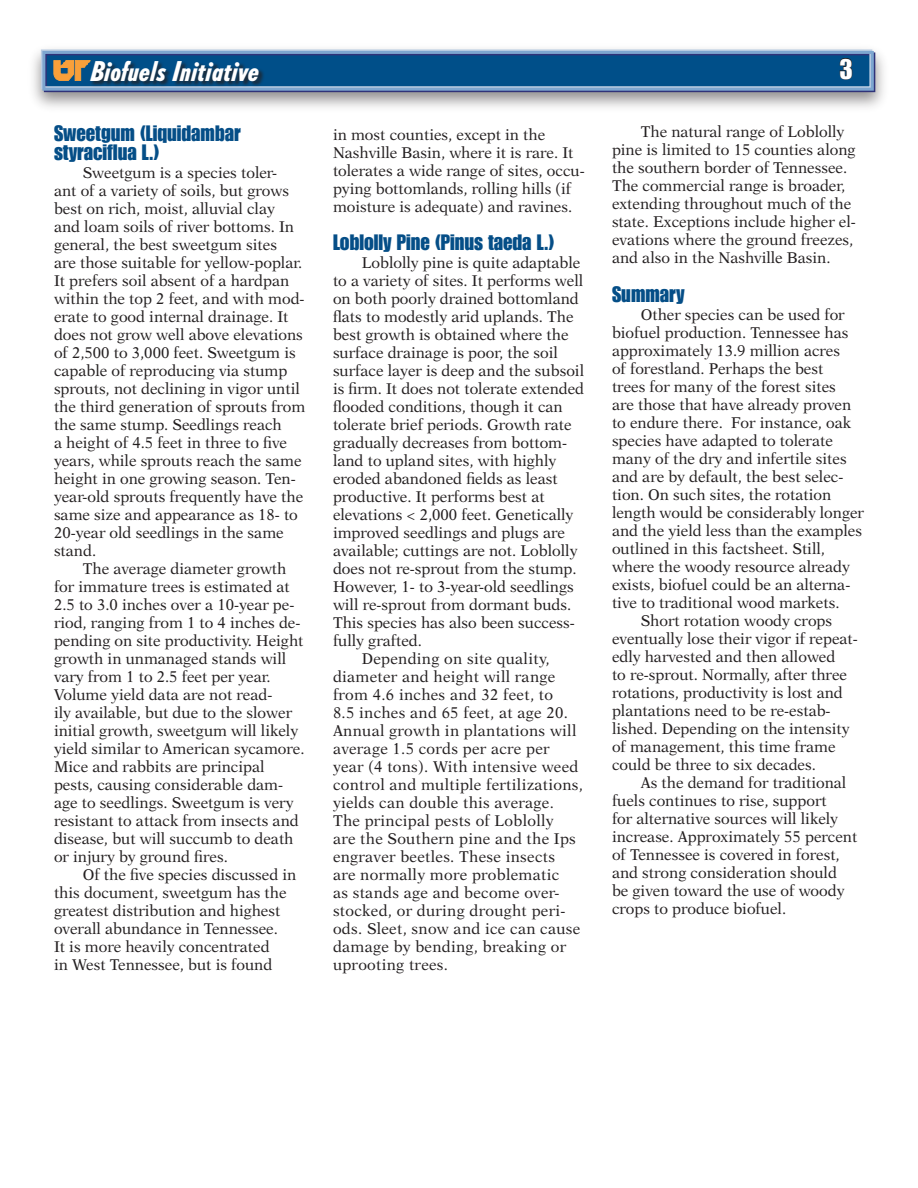
<style>
.page{position:relative;width:918px;height:1188px;background:#fff}
.page>*{position:absolute;margin:0;border:0;box-sizing:border-box;transform-origin:0 0}
.t1{font:27.75px "Impact LT Std";color:#fff}
.t2{font:italic 800 condensed 27px "Tempo Std";color:#fff}
.Heading_2{font:21.9px/19.5px "Impact LT Std";color:#054e87;scale:.96 1}
.subhead{font:21.9px "Impact LT Std";color:#054e87;scale:.96 1}
.text{font:15.6px/18px "New Aster LT Std";color:#231f20;scale:.96 1}
.text-2{font:15.6px/18px "New Aster LT Std";letter-spacing:.02em;color:#231f20;scale:.96 1}
</style>
<div class="page">
<div style="left:25px;top:41px;width:866px;height:75px;background:#231f20;opacity:.5"></div>
<div style="left:44px;top:52px;width:828px;height:37px;background:#004f89"></div>
<div style="left:44px;top:52px;width:831px;height:40px;border:3px solid #303379"></div>
<div style="left:41px;top:49px;width:831px;height:40px;border:3px solid #bbcde2"></div>
<div style="left:42px;top:51px;width:832px;height:40px;border:3px solid #7da6d0"></div>
<svg style="left:839px;top:58px;width:14px;height:22px"></svg>
<div style="left:90px;top:60px;width:175px;height:28px;background:#231f20;opacity:.75"></div>
<svg style="left:54px;top:61px;width:36px;height:20px"></svg>
<p class="t2" style="left:91px;top:54px;width:170px">Biofuels Initiative</p>
<p class="t1" style="left:839px;top:53px;width:15px">3</p>
<p class="Heading_2" style="left:54px;top:123px;width:196px">Sweetgum (Liquidambar styraciflua L.)</p>
<p class="text" style="left:54px;top:164px;width:263px;text-indent:29px">Sweetgum is a species toler-<br>ant of a variety of soils, but grows best on rich, moist, alluvial clay<br>and loam soils of river bottoms. In general, the best sweetgum sites<br>are those suitable for yellow-poplar.<br>It prefers soil absent of a hardpan within the top 2 feet, and with mod&shy;erate to good internal drainage. It does not grow well above elevations of 2,500 to 3,000 feet. Sweetgum is capable of reproducing via stump sprouts, not declining in vigor until the third generation of sprouts from the same stump. Seedlings reach<br>a height of 4.5 feet in three to five years, while sprouts reach the same height in one growing season. Ten&shy;year-old sprouts frequently have the same size and appearance as 18- to 20-year old seedlings in the same stand.</p>
<p class="text" style="left:54px;top:560px;width:263px;text-indent:29px">The average diameter growth for immature trees is estimated at 2.5 to 3.0 inches over a 10-year pe&shy;riod, ranging from 1 to 4 inches de&shy;pending on site productivity. Height growth in unmanaged stands will vary from 1 to 2.5 feet per year.<br>Volume yield data are not read-<br>ily available, but due to the slower initial growth, sweetgum will likely yield similar to American sycamore.<br>Mice and rabbits are principal pests, causing considerable dam&shy;age to seedlings. Sweetgum is very resistant to attack from insects and disease, but will succumb to death or injury by ground fires.</p>
<p class="text" style="left:54px;top:866px;width:254px;text-indent:29px">Of the five species discussed in this document, sweetgum has the greatest distribution and highest overall abundance in Tennessee.<br>It is more heavily concentrated<br>in West Tennessee, but is found</p>
<p class="text" style="left:333px;top:126px;width:264px">in most counties, except in the Nashville Basin, where it is rare. It tolerates a wide range of sites, occu&shy;pying bottomlands, rolling hills (if moisture is adequate) and ravines.</p>
<p class="subhead" style="left:333px;top:229px;width:232px">Loblolly Pine (Pinus taeda L.)</p>
<p class="text" style="left:333px;top:254px;width:263px;text-indent:29px">Loblolly pine is quite adaptable to a variety of sites. It performs well on both poorly drained bottomland flats to modestly arid uplands. The best growth is obtained where the surface drainage is poor, the soil surface layer is deep and the subsoil is firm. It does not tolerate extended flooded conditions, though it can tolerate brief periods. Growth rate gradually decreases from bottom&shy;land to upland sites, with highly eroded abandoned fields as least productive. It performs best at elevations &lt; 2,000 feet. Genetically improved seedlings and plugs are available; cuttings are not. Loblolly does not re-sprout from the stump.<br>However, 1- to 3-year-old seedlings will re-sprout from dormant buds.<br>This species has also been success&shy;fully grafted.</p>
<p class="text-2" style="left:333px;top:650px;width:262px;text-indent:29px">Depending on site quality, diameter and height will range from 4.6 inches and 32 feet, to<br>8.5 inches and 65 feet, at age 20.<br>Annual growth in plantations will average 1.5 cords per acre per year (4 tons). With intensive weed control and multiple fertilizations, yields can double this average.<br>The principal pests of Loblolly<br>are the Southern pine and the Ips engraver beetles. These insects<br>are normally more problematic<br>as stands age and become over&shy;stocked, or during drought peri&shy;ods. Sleet, snow and ice can cause damage by bending, breaking or uprooting trees.</p>
<p class="text" style="left:612px;top:123px;width:256px;text-indent:29px">The natural range of Loblolly pine is limited to 15 counties along the southern border of Tennessee.<br>The commercial range is broader, extending throughout much of the state. Exceptions include higher el&shy;evations where the ground freezes, and also in the Nashville Basin.</p>
<p class="subhead" style="left:612px;top:282px;width:77px">Summary</p>
<p class="text" style="left:612px;top:306px;width:264px;text-indent:29px">Other species can be used for biofuel production. Tennessee has approximately 13.9 million acres<br>of forestland. Perhaps the best<br>trees for many of the forest sites<br>are those that have already proven to endure there. For instance, oak species have adapted to tolerate many of the dry and infertile sites and are by default, the best selec&shy;tion. On such sites, the rotation length would be considerably longer and the yield less than the examples outlined in this factsheet. Still, where the woody resource already exists, biofuel could be an alterna&shy;tive to traditional wood markets.</p>
<p class="text" style="left:612px;top:612px;width:258px;text-indent:29px">Short rotation woody crops eventually lose their vigor if repeat&shy;edly harvested and then allowed<br>to re-sprout. Normally, after three rotations, productivity is lost and plantations need to be re-estab&shy;lished. Depending on the intensity of management, this time frame could be three to six decades.</p>
<p class="text" style="left:612px;top:774px;width:257px;text-indent:29px">As the demand for traditional fuels continues to rise, support<br>for alternative sources will likely increase. Approximately 55 percent of Tennessee is covered in forest, and strong consideration should<br>be given toward the use of woody crops to produce biofuel.</p>
</div>
